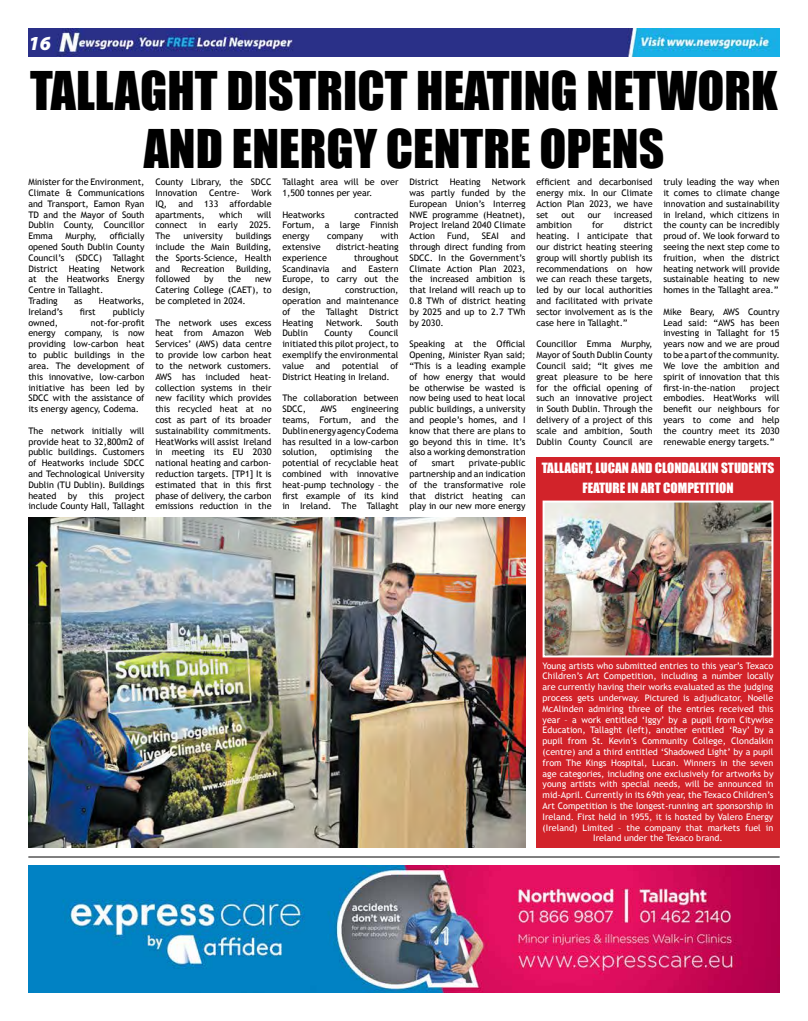
<style>
.page{position:relative;width:808px;height:1021px;background:#fff}
.page>*{position:absolute;margin:0;border:0;box-sizing:border-box;transform-origin:0 0}
.t1{font:49px/58.8px "Impact";color:#000;text-align:center}
.t2{font:italic 900 20px "Myriad Pro";color:#fff}
.t3{font:13px/20px "Impact";color:#fff;text-align:center}
.t4{font:9px/10.8px "Trebuchet MS";color:#000;text-align:justify}
.t5{font:9px/10.8px "Trebuchet MS";color:#fff;text-align:center}
</style>
<div class="page">
<img style="left:28px;top:28px;width:752px;height:29px">
<img style="left:28px;top:865px;width:752px;height:127px">
<hr style="left:28px;top:856px;width:752px;height:1px;background:#000">
<img style="left:28px;top:517px;width:498px;height:330px">
<div style="left:536px;top:457px;width:244px;height:391px;background:#d2232a"></div>
<img style="left:546px;top:503px;width:224px;height:151px">
<div style="left:543px;top:500px;width:230px;height:157px;border:2px solid #fff"></div>
<h2 class="t2" style="left:28px;top:30px;width:24px">16</h2>
<h1 class="t1" style="left:30px;top:60px;width:749px">TALLAGHT DISTRICT HEATING NETWORK<br>AND ENERGY CENTRE OPENS</h1>
<p class="t4" style="left:28px;top:177px;width:118px">Minister for the Environment, Climate &amp; Communications and Transport, Eamon Ryan TD and the Mayor of South Dublin County, Councillor Emma</p>
<p class="t4" style="left:536px;top:177px;width:118px">efficient and decarbonised energy mix. In our Climate Action Plan 2023, we have set</p>
<p class="t4" style="left:155px;top:177px;width:118px">County Library, the SDCC<br>Innovation</p>
<p class="t4" style="left:282px;top:177px;width:118px">Tallaght area will be over<br>1,500 tonnes per year.</p>
<p class="t4" style="left:282px;top:209px;width:44px">Heatworks</p>
<p class="t4" style="left:409px;top:177px;width:118px">District Heating Network was partly funded by the European Union’s Interreg NWE programme (Heatnet), Project Ireland 2040 Climate Action</p>
<p class="t4" style="left:663px;top:177px;width:118px">truly leading the way when it comes to climate change innovation and sustainability in Ireland, which citizens in the county can be incredibly proud of. We look forward to seeing the next step come to fruition, when the district heating network will provide sustainable heating to new homes in the Tallaght area.”</p>
<p class="t4" style="left:663px;top:306px;width:118px">Mike Beary, AWS Country Lead said: “AWS has been investing in Tallaght for 15 years now and we are proud to be a part of the community.<br>We love the ambition and spirit of innovation that this first-in-the-nation</p>
<p class="t4" style="left:155px;top:187px;width:118px;text-indent:96px">Work IQ, and 133 affordable apartments,</p>
<p class="t4" style="left:209px;top:187px;width:32px">Centre-</p>
<p class="t4" style="left:219px;top:209px;width:25px">which</p>
<p class="t4" style="left:257px;top:209px;width:16px">will</p>
<p class="t4" style="left:282px;top:209px;width:118px;text-indent:72px">contracted Fortum, a large Finnish energy</p>
<p class="t4" style="left:561px;top:209px;width:15px">out</p>
<p class="t4" style="left:588px;top:209px;width:15px">our</p>
<p class="t4" style="left:614px;top:209px;width:40px">increased</p>
<p class="t4" style="left:536px;top:220px;width:37px">ambition</p>
<p class="t4" style="left:592px;top:220px;width:13px">for</p>
<p class="t4" style="left:155px;top:220px;width:34px">connect</p>
<p class="t4" style="left:199px;top:220px;width:9px">in</p>
<p class="t4" style="left:218px;top:220px;width:22px">early</p>
<p class="t4" style="left:249px;top:220px;width:24px">2025.</p>
<p class="t4" style="left:155px;top:231px;width:17px">The</p>
<p class="t4" style="left:183px;top:231px;width:41px">university</p>
<p class="t4" style="left:536px;top:220px;width:118px;text-indent:87px">district heating. I anticipate that our district heating steering group will shortly publish its recommendations on how we can reach these targets, led by our local authorities and facilitated with private sector involvement as is the case here in Tallaght.”</p>
<p class="t4" style="left:536px;top:339px;width:118px">Councillor Emma Murphy, Mayor of South Dublin County Council said; “It gives me great pleasure to be here for the official opening of such an innovative project in South Dublin. Through the delivery of a project of this scale and ambition, South Dublin County Council are</p>
<p class="t4" style="left:28px;top:231px;width:118px;text-align:left;text-indent:81px">officially opened South Dublin County<br>Council’s (SDCC) Tallaght<br>District Heating Network at the Heatworks Energy<br>Centre in Tallaght.<br>Trading</p>
<p class="t4" style="left:66px;top:231px;width:33px">Murphy,</p>
<p class="t4" style="left:155px;top:231px;width:118px;text-indent:80px">buildings include the Main Building, the Sports-Science, Health and</p>
<p class="t4" style="left:327px;top:231px;width:37px">company</p>
<p class="t4" style="left:381px;top:231px;width:19px">with</p>
<p class="t4" style="left:409px;top:231px;width:118px;text-indent:102px">and through direct funding from SDCC. In the Government’s Climate Action Plan 2023, the increased ambition is that Ireland will reach up to 0.8 TWh of district heating by 2025 and up to 2.7 TWh by 2030.</p>
<p class="t4" style="left:409px;top:339px;width:118px">Speaking at the Official Opening, Minister Ryan said; “This is a leading example of how energy that would be otherwise be wasted is now being used to heat local public buildings, a university and people’s homes, and I know that there are plans to go beyond this in time. It’s also a working demonstration of</p>
<p class="t4" style="left:447px;top:231px;width:24px">Fund,</p>
<p class="t4" style="left:482px;top:231px;width:18px">SEAI</p>
<p class="t4" style="left:282px;top:241px;width:40px">extensive</p>
<p class="t4" style="left:336px;top:241px;width:64px">district-heating</p>
<p class="t4" style="left:282px;top:252px;width:46px">experience</p>
<p class="t4" style="left:354px;top:252px;width:46px">throughout</p>
<p class="t4" style="left:282px;top:263px;width:49px">Scandinavia</p>
<p class="t4" style="left:342px;top:263px;width:16px">and</p>
<p class="t4" style="left:181px;top:263px;width:45px">Recreation</p>
<p class="t4" style="left:236px;top:263px;width:37px">Building,</p>
<p class="t4" style="left:155px;top:274px;width:36px">followed</p>
<p class="t4" style="left:204px;top:274px;width:11px">by</p>
<p class="t4" style="left:228px;top:274px;width:15px">the</p>
<p class="t4" style="left:282px;top:263px;width:118px;text-indent:86px">Eastern Europe, to carry out the design,</p>
<p class="t4" style="left:155px;top:274px;width:118px;text-indent:100px">new Catering College (CAET), to be completed in 2024.</p>
<p class="t4" style="left:155px;top:317px;width:118px">The network uses excess heat from Amazon Web Services’ (AWS) data centre to provide low carbon heat to the network customers.<br>AWS has included heat&shy;collection systems in their new facility which provides this recycled heat at no cost as part of its broader sustainability commitments.<br>HeatWorks will assist Ireland in meeting its EU 2030 national heating and carbon&shy;reduction targets. [TP1] It is estimated that in this first phase of delivery, the carbon emissions reduction in the</p>
<p class="t4" style="left:282px;top:285px;width:118px;text-indent:63px">construction, operation and maintenance of the Tallaght District Heating</p>
<p class="t4" style="left:74px;top:295px;width:10px">as</p>
<p class="t4" style="left:99px;top:295px;width:47px">Heatworks,</p>
<p class="t4" style="left:28px;top:306px;width:36px">Ireland’s</p>
<p class="t4" style="left:80px;top:306px;width:17px">first</p>
<p class="t4" style="left:113px;top:306px;width:33px">publicly</p>
<p class="t4" style="left:28px;top:317px;width:31px">owned,</p>
<p class="t4" style="left:28px;top:317px;width:118px;text-indent:63px">not-for-profit energy company, is now providing low-carbon heat to public buildings in the area. The development of this innovative, low-carbon initiative has been led by SDCC with the assistance of its energy agency, Codema.</p>
<p class="t4" style="left:28px;top:425px;width:118px">The network initially will provide heat to 32,800m2 of public buildings. Customers of Heatworks include SDCC and Technological University Dublin (TU Dublin). Buildings heated</p>
<p class="t4" style="left:326px;top:317px;width:39px">Network.</p>
<p class="t4" style="left:376px;top:317px;width:24px">South</p>
<p class="t4" style="left:282px;top:328px;width:118px;text-indent:86px">Council initiated this pilot project, to exemplify the environmental value</p>
<p class="t4" style="left:282px;top:328px;width:27px">Dublin</p>
<p class="t4" style="left:324px;top:328px;width:30px">County</p>
<p class="t4" style="left:316px;top:360px;width:16px">and</p>
<p class="t4" style="left:342px;top:360px;width:38px">potential</p>
<p class="t4" style="left:390px;top:360px;width:10px">of</p>
<p class="t4" style="left:282px;top:371px;width:109px">District Heating in Ireland.</p>
<p class="t4" style="left:282px;top:393px;width:118px">The collaboration between<br>SDCC,</p>
<p class="t4" style="left:663px;top:382px;width:118px;text-indent:87px">project embodies. HeatWorks will benefit our neighbours for years to come and help the country meet its 2030 renewable energy targets.”</p>
<h3 class="t3" style="left:542px;top:458px;width:234px">TALLAGHT, LUCAN AND CLONDALKIN STUDENTS<br>FEATURE IN ART COMPETITION</h3>
<p class="t4" style="left:320px;top:403px;width:18px">AWS</p>
<p class="t4" style="left:282px;top:403px;width:118px;text-indent:69px">engineering teams, Fortum, and the Dublin energy agency Codema has resulted in a low-carbon solution,</p>
<p class="t4" style="left:282px;top:447px;width:118px;text-indent:103px">the potential of recyclable heat combined with innovative heat-pump technology – the first example of its kind in Ireland. The Tallaght</p>
<p class="t4" style="left:331px;top:447px;width:43px">optimising</p>
<p class="t4" style="left:409px;top:457px;width:118px;text-indent:60px">private-public partnership and an indication of the transformative role that district heating can play in our new more energy</p>
<p class="t4" style="left:432px;top:457px;width:24px">smart</p>
<p class="t4" style="left:68px;top:490px;width:11px">by</p>
<p class="t4" style="left:89px;top:490px;width:16px">this</p>
<p class="t4" style="left:28px;top:490px;width:118px;text-align:right">project<br>include County Hall, Tallaght</p>
<p class="t5" style="left:543px;top:660px;width:232px">Young artists who submitted entries to this year’s Texaco Children’s Art Competition, including a number locally are currently having their works evaluated as the judging process gets underway. Pictured is adjudicator, Noelle McAlinden admiring three of the entries received this year – a work entitled ‘Iggy’ by a pupil from Citywise Education, Tallaght (left), another entitled ‘Ray’ by a pupil from St. Kevin’s Community College, Clondalkin (centre) and a third entitled ‘Shadowed Light’ by a pupil from The Kings Hospital, Lucan. Winners in the seven age categories, including one exclusively for artworks by young artists with special needs, will be announced in mid-April. Currently in its 69th year, the Texaco Children’s Art Competition is the longest-running art sponsorship in Ireland. First held in 1955, it is hosted by Valero Energy (Ireland) Limited – the company that markets fuel in Ireland under the Texaco brand.</p>
</div>
